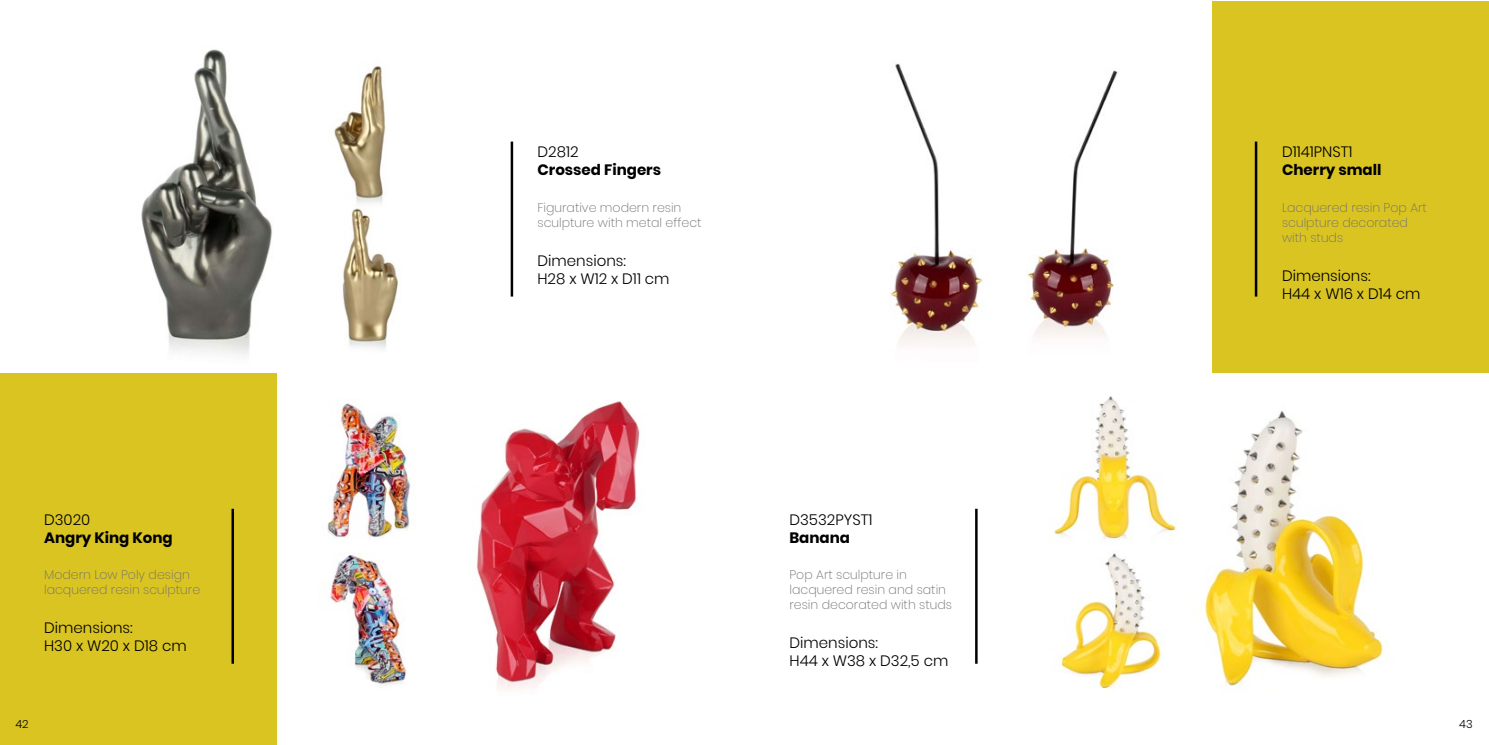
<style>
.page{position:relative;width:1489px;height:745px;background:#fff}
.page>*{position:absolute;margin:0;border:0;box-sizing:border-box;transform-origin:0 0}
.t1{font:300 15px/18px "Poppins";color:#000}
.t2{font:700 15px "Poppins";color:#000}
.t3{font:200 12.5px/15px "Poppins";color:#706f6f}
.t4{font:300 11.25px "Poppins";color:#000}
</style>
<div class="page">
<div style="left:0;top:372px;width:276px;height:372px;background:#dac422"></div>
<div style="left:1212px;top:1px;width:276px;height:371px;background:#dac422"></div>
<hr style="left:510px;top:141px;width:3px;height:155px;background:#000">
<hr style="left:231px;top:508px;width:3px;height:155px;background:#000">
<hr style="left:1254px;top:141px;width:3px;height:155px;background:#000">
<hr style="left:975px;top:508px;width:2px;height:155px;background:#000">
<img style="left:141px;top:49px;width:131px;height:307px">
<img style="left:476px;top:401px;width:164px;height:289px">
<img style="left:327px;top:403px;width:84px;height:136px">
<img style="left:328px;top:555px;width:78px;height:131px">
<img style="left:890px;top:63px;width:79px;height:284px">
<img style="left:334px;top:65px;width:52px;height:122px">
<img style="left:342px;top:187px;width:57px;height:162px">
<img style="left:1204px;top:410px;width:179px;height:276px">
<img style="left:1053px;top:396px;width:123px;height:144px">
<img style="left:1060px;top:553px;width:103px;height:136px">
<img style="left:969px;top:70px;width:149px;height:277px">
<p class="t1" style="left:44px;top:510px;width:48px">D3020</p>
<p class="t2" style="left:44px;top:528px;width:130px">Angry King Kong</p>
<p class="t3" style="left:44px;top:566px;width:157px">Modern Low Poly design lacquered resin sculpture</p>
<p class="t1" style="left:44px;top:618px;width:144px">Dimensions:<br>H30 x W20 x D18 cm</p>
<p class="t1" style="left:537px;top:143px;width:43px">D2812</p>
<p class="t2" style="left:537px;top:161px;width:125px">Crossed Fingers</p>
<p class="t3" style="left:537px;top:200px;width:166px">Figurative modern resin sculpture with metal effect</p>
<p class="t1" style="left:537px;top:252px;width:134px">Dimensions:<br>H28 x W12 x D11 cm</p>
<p class="t1" style="left:789px;top:510px;width:84px">D3532PYST1</p>
<p class="t2" style="left:789px;top:528px;width:62px">Banana</p>
<p class="t3" style="left:789px;top:566px;width:164px">Pop Art sculpture in lacquered resin and satin resin decorated with studs</p>
<p class="t1" style="left:789px;top:633px;width:160px">Dimensions:<br>H44 x W38 x D32,5 cm</p>
<p class="t1" style="left:1281px;top:143px;width:72px">D1141PNST1</p>
<p class="t2" style="left:1281px;top:161px;width:101px">Cherry small</p>
<p class="t3" style="left:1281px;top:200px;width:146px">Lacquered resin Pop Art sculpture decorated with studs</p>
<p class="t1" style="left:1281px;top:267px;width:140px">Dimensions:<br>H44 x W16 x D14 cm</p>
<p class="t4" style="left:15px;top:717px;width:15px">42</p>
<p class="t4" style="left:1459px;top:716px;width:15px">43</p>
</div>
